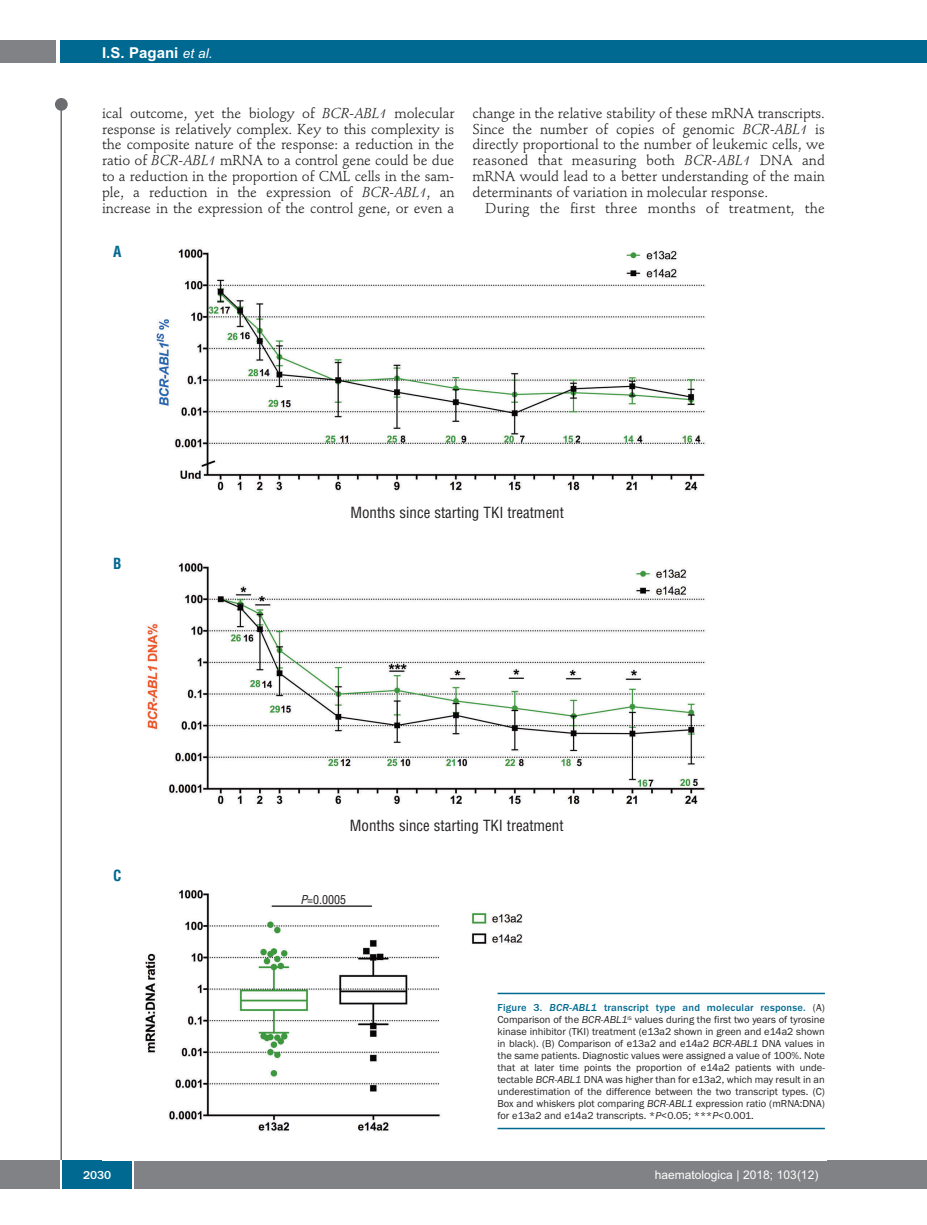
<style>
.page{position:relative;width:927px;height:1225px;background:#fff}
.page>*{position:absolute;margin:0;border:0;box-sizing:border-box;transform-origin:0 0}
.t1{font:condensed 15px "Helvetica";color:#231f20}
.t2{font:700 15px "Arial";color:#fff}
.t3{font:700 condensed 15px "Helvetica";color:#006991}
.t4{font:14.25px/15.9px "Stempel Schneidler";letter-spacing:-.005em;color:#231f20;text-align:justify}
.t5{font:14.25px "Stempel Schneidler";letter-spacing:.015em;color:#231f20}
.t6{font:12px "Arial";color:#fff}
.t7{font:condensed 12px "Helvetica";color:#231f20}
.t8{font:500 12px "Franklin Gothic";color:#fff}
.t9{font:10.5px/12px "Franklin Gothic";color:#231f20;text-align:justify}
.s1{font-weight:400;font-style:italic;font-size:13.5px}
.s2{font-style:italic}
.s3{font-weight:500;color:#006991}
.s4{font-weight:500;font-style:italic;color:#006991}
</style>
<div class="page">
<div style="left:911px;top:40px;width:16px;height:22px;background:#006991"></div>
<div style="left:910px;top:1160px;width:17px;height:28px;background:#808285"></div>
<div style="left:55px;top:98px;width:13px;height:13px;background:#6c6d70;border-radius:50%"></div>
<hr style="left:60px;top:101px;width:2px;height:1061px;background:#6c6d70">
<div style="left:60px;top:40px;width:852px;height:22px;background:#006991"></div>
<div style="left:0;top:40px;width:56px;height:22px;background:#808285"></div>
<div style="left:0;top:1160px;width:911px;height:28px;background:#808285"></div>
<div style="left:62px;top:1160px;width:71px;height:28px;background:#006991"></div>
<hr style="left:60px;top:1160px;width:2px;height:28px;background:#fff">
<svg style="left:133px;top:1160px;width:1px;height:28px"></svg>
<img style="left:145px;top:248px;width:595px;height:884px">
<hr style="left:498px;top:992px;width:327px;height:2px;background:#006991">
<hr style="left:498px;top:1127px;width:327px;height:2px;background:#006991">
<p class="t2" style="left:102px;top:44px;width:112px">I.S. Pagani <span class="s1">et al.</span></p>
<p class="t4" style="left:102px;top:106px;width:354px">ical outcome, yet the biology of <span class="s2">BCR-ABL1</span> molecular response is relatively complex. Key to this complexity is the composite nature of the response: a reduction in the ratio of <span class="s2">BCR-ABL1</span> mRNA to a control gene could be due to a reduction in the proportion of CML cells in the sam&shy;ple, a reduction in the expression of <span class="s2">BCR-ABL1</span>, an increase in the expression of the control gene, or even a</p>
<p class="t4" style="left:472px;top:106px;width:354px">change in the relative stability of these mRNA transcripts.<br>Since the number of copies of genomic <span class="s2">BCR-ABL1</span> is directly proportional to the number of leukemic cells, we reasoned that measuring both <span class="s2">BCR-ABL1</span> DNA and mRNA would lead to a better understanding of the main determinants of variation in molecular response.</p>
<p class="t5" style="left:485px;top:202px;width:341px">During the first three months of treatment, the</p>
<p class="t3" style="left:113px;top:243px;width:10px">A</p>
<p class="t3" style="left:113px;top:555px;width:10px">B</p>
<p class="t3" style="left:113px;top:867px;width:10px">C</p>
<p class="t1" style="left:350px;top:504px;width:215px">Months since starting TKI treatment</p>
<p class="t1" style="left:350px;top:817px;width:215px">Months since starting TKI treatment</p>
<p class="t7" style="left:300px;top:892px;width:47px"><span class="s2">P</span>=0.0005</p>
<p class="t9" style="left:498px;top:1001px;width:329px"><span class="s3">Figure 3.</span> <span class="s4">BCR-ABL1</span> <span class="s3">transcript type and molecular response.</span> (A)<br>Comparison of the <span class="s2">BCR-ABL1</span><sup>IS</sup> values during the first two years of tyrosine kinase inhibitor (TKI) treatment (e13a2 shown in green and e14a2 shown in black). (B) Comparison of e13a2 and e14a2 <span class="s2">BCR-ABL1</span> DNA values in the same patients. Diagnostic values were assigned a value of 100%. Note that at later time points the proportion of e14a2 patients with unde&shy;tectable <span class="s2">BCR-ABL1</span> DNA was higher than for e13a2, which may result in an underestimation of the difference between the two transcript types. (C)<br>Box and whiskers plot comparing <span class="s2">BCR-ABL1</span> expression ratio (mRNA:DNA) for e13a2 and e14a2 transcripts. *<span class="s2">P</span>&lt;0.05; ***<span class="s2">P</span>&lt;0.001.</p>
<p class="t8" style="left:83px;top:1167px;width:30px">2030</p>
<p class="t6" style="left:655px;top:1167px;width:165px">haematologica | 2018; 103(12)</p>
</div>
